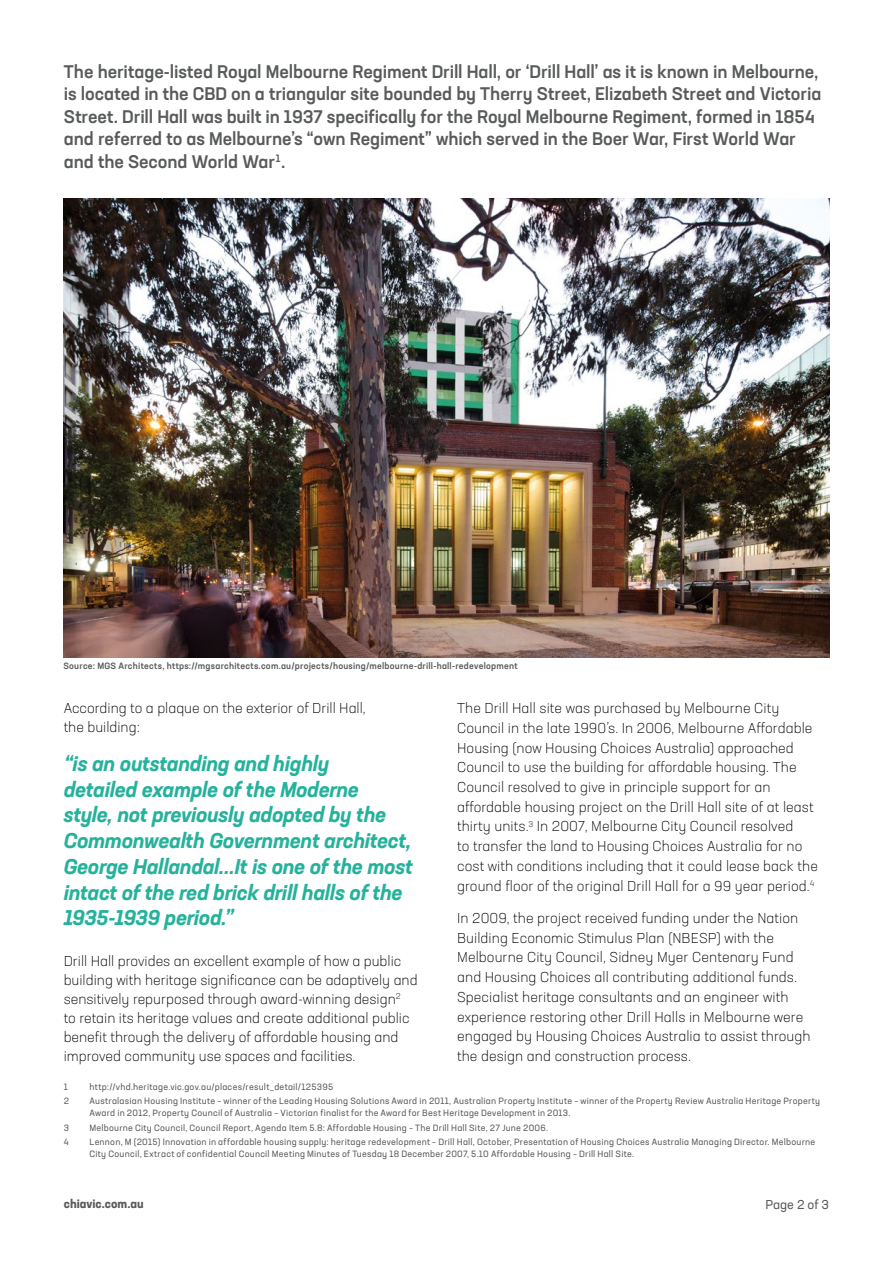
<style>
.page{position:relative;width:893px;height:1263px;background:#fff}
.page>*{position:absolute;margin:0;border:0;box-sizing:border-box;transform-origin:0 0}
.Intro_para_large{font:italic 700 21px/25.8px "Neusa Next Std";letter-spacing:-.01em;color:#25b29c}
.Intro_para_large-2{font:500 18px/22.5px "Neusa Next Std";letter-spacing:-.005em;color:#585b5a}
.Body{font:300 14.25px/19.6px "Neusa Next Std";letter-spacing:.005em;color:#000}
.Body_Large{font:12.75px "Neusa Next Std";color:#585b5a}
.Body_Large-2{font:700 12px "Neusa Next Std";color:#585b5a}
.t1{font:9px/12px "Neusa Next Std";letter-spacing:.025em;color:#585b5a}
.t2{font:500 9px "Neusa Next Std";letter-spacing:.025em;color:#585b5a}
</style>
<div class="page">
<img style="left:64px;top:199px;width:765px;height:458px">
<p class="Intro_para_large-2" style="left:64px;top:60px;width:759px">The heritage-listed Royal Melbourne Regiment Drill Hall, or ‘Drill Hall’ as it is known in Melbourne, is located in the CBD on a triangular site bounded by Therry Street, Elizabeth Street and Victoria Street. Drill Hall was built in 1937 specifically for the Royal Melbourne Regiment, formed in 1854 and referred to as Melbourne’s “own Regiment” which served in the Boer War, First World War and the Second World War<sup>1</sup>.</p>
<p class="t2" style="left:63px;top:660px;width:456px">Source: MGS Architects, https://mgsarchitects.com.au/projects/housing/melbourne-drill-hall-redevelopment</p>
<p class="Body" style="left:64px;top:698px;width:304px;line-height:19px">According to a plaque on the exterior of Drill Hall, the building:</p>
<p class="Intro_para_large" style="left:64px;top:750px;width:350px">“is an outstanding and highly<br>detailed example of the Moderne style, not previously adopted by the Commonwealth Government architect, George Hallandal…It is one of the most intact of the red brick drill halls of the 1935-1939 period.”</p>
<p class="Body" style="left:64px;top:951px;width:355px;line-height:19px">Drill Hall provides an excellent example of how a public building with heritage significance can be adaptively and sensitively repurposed through award-winning design<sup>2<br></sup>to retain its heritage values and create additional public benefit through the delivery of affordable housing and improved community use spaces and facilities.</p>
<p class="Body" style="left:457px;top:698px;width:362px">The Drill Hall site was purchased by Melbourne City Council in the late 1990’s. In 2006, Melbourne Affordable Housing (now Housing Choices Australia) approached Council to use the building for affordable housing. The Council resolved to give in principle support for an affordable housing project on the Drill Hall site of at least thirty units.<sup>3</sup> In 2007, Melbourne City Council resolved<br>to transfer the land to Housing Choices Australia for no cost with conditions including that it could lease back the ground floor of the original Drill Hall for a 99 year period.<sup>4</sup></p>
<p class="Body" style="left:457px;top:908px;width:355px">In 2009, the project received funding under the Nation Building Economic Stimulus Plan (NBESP) with the Melbourne City Council, Sidney Myer Centenary Fund and Housing Choices all contributing additional funds.<br>Specialist heritage consultants and an engineer with experience restoring other Drill Halls in Melbourne were engaged by Housing Choices Australia to assist through the design and construction process.</p>
<p class="t1" style="left:64px;top:1081px;width:6px">1</p>
<p class="t1" style="left:90px;top:1081px;width:245px">http://vhd.heritage.vic.gov.au/places/result_detail/125395</p>
<p class="t1" style="left:64px;top:1095px;width:7px">2</p>
<p class="t1" style="left:90px;top:1095px;width:732px">Australasian Housing Institute – winner of the Leading Housing Solutions Award in 2011, Australian Property Institute – winner of the Property Review Australia Heritage Property<br>Award in 2012, Property Council of Australia – Victorian finalist for the Award for Best Heritage Development in 2013.</p>
<p class="t1" style="left:64px;top:1121px;width:7px">3</p>
<p class="t1" style="left:90px;top:1121px;width:460px">Melbourne City Council, Council Report, Agenda Item 5.8: Affordable Housing – The Drill Hall Site, 27 June 2006.</p>
<p class="t1" style="left:64px;top:1135px;width:6px">4</p>
<p class="t1" style="left:90px;top:1135px;width:727px">Lennon, M (2015) Innovation in affordable housing supply: heritage redevelopment – Drill Hall, October, Presentation of Housing Choices Australia Managing Director. Melbourne<br>City Council, Extract of confidential Council Meeting Minutes of Tuesday 18 December 2007, 5.10 Affordable Housing – Drill Hall Site.</p>
<p class="Body_Large-2" style="left:64px;top:1196px;width:81px">chiavic.com.au</p>
<p class="Body_Large" style="left:765px;top:1196px;width:65px">Page 2 of 3</p>
</div>
